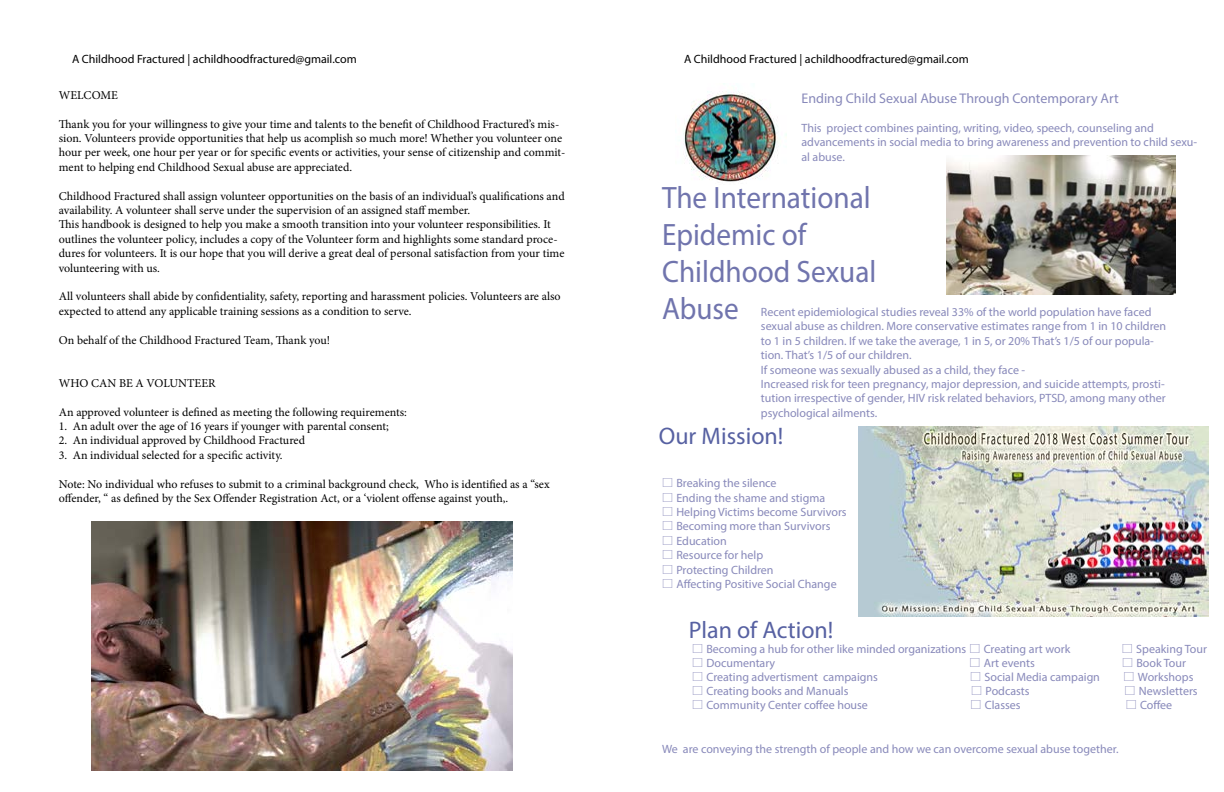
<style>
.page{position:relative;width:1224px;height:792px;background:#fff}
.page>*{position:absolute;margin:0;border:0;box-sizing:border-box;transform-origin:0 0}
.t1{font:31px/37.2px "Myriad Pro";color:#7074ad;scale:.94 1}
.t2{font:24px "Myriad Pro";color:#5761a2}
.t3{font:14px "Myriad Pro";color:#8889ba}
.t4{font:12px/14.4px "Minion Pro";color:#000}
.t5{font:12px/14.4px "Myriad Pro";color:#8889ba}
.t6{font:12px "Myriad Pro";color:#000}
.s1{font-family:"Comic Sans MS";font-size:24px}
</style>
<div class="page">
<img style="left:858px;top:426px;width:351px;height:191px">
<img style="left:947px;top:156px;width:228px;height:138px">
<img style="left:683px;top:91px;width:104px;height:91px">
<img style="left:91px;top:521px;width:422px;height:250px">
<p class="t6" style="left:72px;top:52px;width:286px">A Childhood Fractured | achildhoodfractured@gmail.com</p>
<p class="t4" style="left:59px;top:88px;width:61px">WELCOME</p>
<p class="t4" style="left:59px;top:117px;width:508px">Thank you for your willingness to give your time and talents to the benefit of Childhood Fractured’s mis&shy;sion. Volunteers provide opportunities that help us acomplish so much more! Whether you volunteer one hour per week, one hour per year or for specific events or activities, your sense of citizenship and commit&shy;ment to helping end Childhood Sexual abuse are appreciated.</p>
<p class="t4" style="left:59px;top:189px;width:507px">Childhood Fractured shall assign volunteer opportunities on the basis of an individual’s qualifications and availability. A volunteer shall serve under the supervision of an assigned staff member.<br>This handbook is designed to help you make a smooth transition into your volunteer responsibilities. It outlines the volunteer policy, includes a copy of the Volunteer form and highlights some standard proce&shy;dures for volunteers. It is our hope that you will derive a great deal of personal satisfaction from your time volunteering with us.</p>
<p class="t4" style="left:59px;top:289px;width:503px">All volunteers shall abide by confidentiality, safety, reporting and harassment policies. Volunteers are also expected to attend any applicable training sessions as a condition to serve.</p>
<p class="t4" style="left:59px;top:333px;width:273px">On behalf of the Childhood Fractured Team, Thank you!</p>
<p class="t4" style="left:59px;top:376px;width:158px">WHO CAN BE A VOLUNTEER</p>
<p class="t4" style="left:59px;top:405px;width:350px">An approved volunteer is defined as meeting the following requirements:</p>
<p class="t4" style="left:59px;top:419px;width:332px">1. An adult over the age of 16 years if younger with parental consent;</p>
<p class="t4" style="left:59px;top:433px;width:248px">2. An individual approved by Childhood Fractured</p>
<p class="t4" style="left:59px;top:448px;width:225px">3. An individual selected for a specific activity.</p>
<p class="t4" style="left:59px;top:477px;width:492px">Note: No individual who refuses to submit to a criminal background check, Who is identified as a “sex offender, “ as defined by the Sex Offender Registration Act, or a ‘violent offense against youth,.</p>
<p class="t6" style="left:684px;top:52px;width:286px">A Childhood Fractured | achildhoodfractured@gmail.com</p>
<p class="t3" style="left:801px;top:90px;width:319px">Ending Child Sexual Abuse Through Contemporary Art</p>
<p class="t5" style="left:801px;top:120px;width:397px">This project combines painting, writing, video, speech, counseling and advancements in social media to bring awareness and prevention to child sexu&shy;al abuse.</p>
<h1 class="t1" style="left:662px;top:178px;width:230px">The International<br>Epidemic of<br>Childhood Sexual<br>Abuse</h1>
<p class="t5" style="left:761px;top:305px;width:407px">Recent epidemiological studies reveal 33% of the world population have faced sexual abuse as children. More conservative estimates range from 1 in 10 children to 1 in 5 children. If we take the average, 1 in 5, or 20% That’s 1/5 of our popula&shy;tion. That’s 1/5 of our children.<br>If someone was sexually abused as a child, they face -<br>Increased risk for teen pregnancy, major depression, and suicide attempts, prosti&shy;tution irrespective of gender, HIV risk related behaviors, PTSD, among many other psychological ailments.</p>
<h2 class="t2" style="left:659px;top:421px;width:126px">Our Mission!</h2>
<p class="t5" style="left:659px;top:476px;width:119px"><span class="s1">□</span>Breaking the silence</p>
<p class="t5" style="left:659px;top:490px;width:168px"><span class="s1">□</span>Ending the shame and stigma</p>
<p class="t5" style="left:659px;top:505px;width:189px"><span class="s1">□</span>Helping Victims become Survivors</p>
<p class="t5" style="left:659px;top:519px;width:173px"><span class="s1">□</span>Becoming more than Survivors</p>
<p class="t5" style="left:659px;top:533px;width:70px"><span class="s1">□</span>Education</p>
<p class="t5" style="left:659px;top:548px;width:106px"><span class="s1">□</span>Resource for help</p>
<p class="t5" style="left:659px;top:562px;width:116px"><span class="s1">□</span>Protecting Children</p>
<p class="t5" style="left:659px;top:577px;width:179px"><span class="s1">□</span>Affecting Positive Social Change</p>
<h2 class="t2" style="left:689px;top:616px;width:146px">Plan of Action!</h2>
<p class="t5" style="left:689px;top:641px;width:383px"><span class="s1">□</span>Becoming a hub for other like minded organizations<span class="s1">□</span>Creating art work</p>
<p class="t5" style="left:1119px;top:641px;width:90px"><span class="s1">□</span>Speaking Tour</p>
<p class="t5" style="left:689px;top:655px;width:88px"><span class="s1">□</span>Documentary</p>
<p class="t5" style="left:966px;top:655px;width:70px"><span class="s1">□</span>Art events</p>
<p class="t5" style="left:1119px;top:655px;width:69px"><span class="s1">□</span>Book Tour</p>
<p class="t5" style="left:689px;top:669px;width:191px"><span class="s1">□</span>Creating advertisment campaigns</p>
<p class="t5" style="left:967px;top:669px;width:228px"><span class="s1">□</span>Social Media campaign <span class="s1">□</span>Workshops</p>
<p class="t5" style="left:689px;top:683px;width:161px"><span class="s1">□</span>Creating books and Manuals</p>
<p class="t5" style="left:968px;top:683px;width:63px"><span class="s1">□</span>Podcasts</p>
<p class="t5" style="left:1121px;top:683px;width:78px"><span class="s1">□</span>Newsletters</p>
<p class="t5" style="left:689px;top:698px;width:181px"><span class="s1">□</span>Community Center coffee house</p>
<p class="t5" style="left:967px;top:698px;width:55px"><span class="s1">□</span>Classes</p>
<p class="t5" style="left:1122px;top:698px;width:51px"><span class="s1">□</span>Coffee</p>
<p class="t5" style="left:662px;top:742px;width:458px">We are conveying the strength of people and how we can overcome sexual abuse together.</p>
</div>
